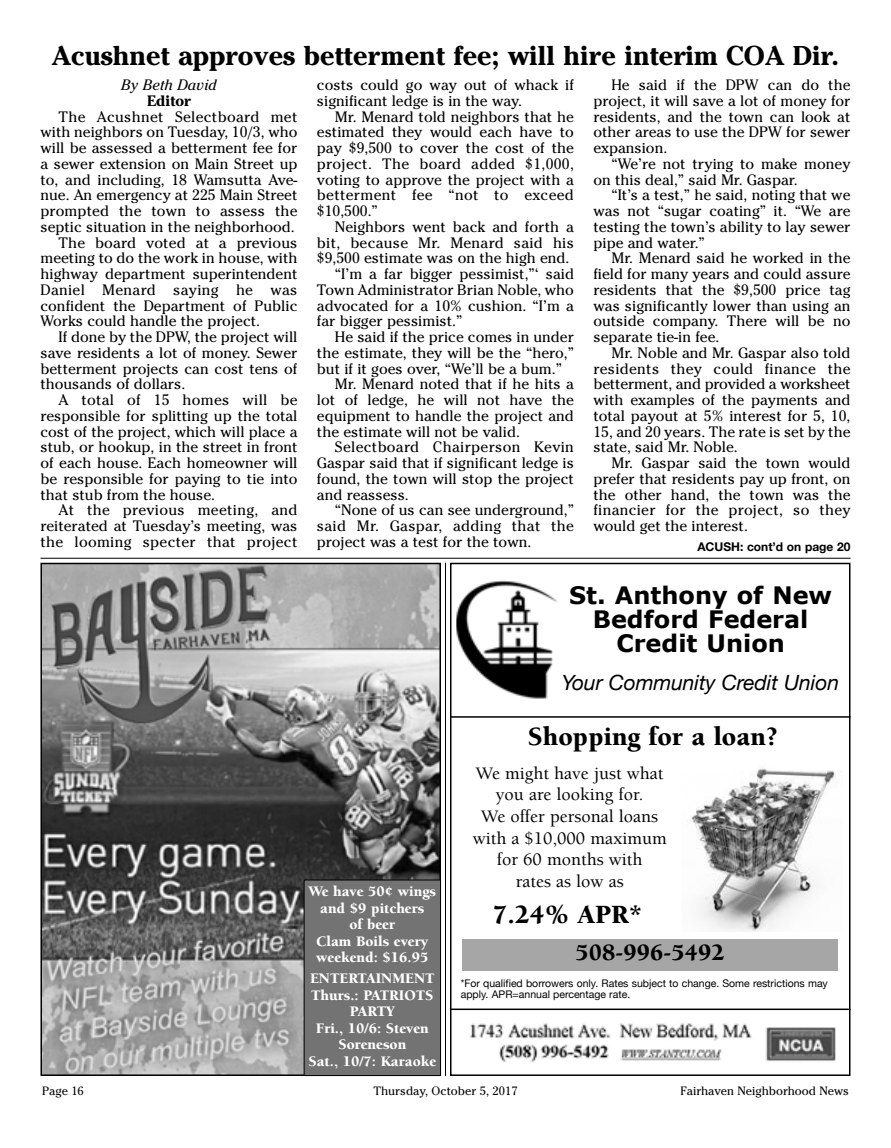
<style>
.page{position:relative;width:891px;height:1148px;background:#fff}
.page>*{position:absolute;margin:0;border:0;box-sizing:border-box;transform-origin:0 0}
.t1{font:700 27px "Cheltenham";color:#000}
.t2{font:900 27px "Berkeley";color:#000}
.t3{font:700 24px/24px "Verdana";color:#000;text-align:center}
.t4{font:900 24px "Berkeley";color:#000}
.t5{font:italic 21px "Helvetica Neue";letter-spacing:-.005em;color:#000}
.t6{font:500 18px/21.6px "Berkeley";color:#000;text-align:center}
.t7{font:15px/15.8px "Cheltenham";color:#000;text-align:justify}
.t8{font:15px "Cheltenham";letter-spacing:.02em;color:#000}
.t9{font:900 15px/16.5px "Berkeley";color:#fff;text-align:center}
.t10{font:italic 15px "Cheltenham";color:#000}
.t11{font:700 15px "Cheltenham";color:#000}
.t12{font:12px "Cheltenham";color:#000}
.t13{font:700 12px "Helvetica Neue";color:#000}
.t14{font:10.5px/10.5px "Helvetica Neue";color:#000}
</style>
<div class="page">
<hr style="left:445px;top:562px;width:1px;height:514px;background:#000">
<div style="left:450px;top:562px;width:400px;height:514px;border:2px solid #000"></div>
<img style="left:457px;top:580px;width:100px;height:119px">
<hr style="left:450px;top:716px;width:400px;height:1px;background:#000">
<img style="left:470px;top:1023px;width:282px;height:39px">
<hr style="left:450px;top:1008px;width:400px;height:2px;background:#000">
<div style="left:462px;top:938px;width:376px;height:32px;background:#a6a6a6"></div>
<img style="left:691px;top:766px;width:144px;height:165px">
<img style="left:766px;top:1027px;width:70px;height:34px">
<hr style="left:40px;top:558px;width:810px;height:1px;background:#000">
<img style="left:43px;top:565px;width:395px;height:508px">
<div style="left:40px;top:562px;width:401px;height:514px;border:2px solid #000"></div>
<div style="left:304px;top:880px;width:137px;height:195px;background:#737373"></div>
<div style="left:304px;top:879px;width:137px;height:196px;border:1px solid #000"></div>
<h1 class="t1" style="left:52px;top:46px;width:789px">Acushnet approves betterment fee; will hire interim COA Dir.</h1>
<p class="t10" style="left:121px;top:79px;width:97px">By Beth David</p>
<p class="t11" style="left:147px;top:95px;width:45px">Editor</p>
<p class="t8" style="left:58px;top:111px;width:240px">The Acushnet Selectboard met</p>
<p class="t7" style="left:40px;top:126px;width:258px">with neighbors on Tuesday, 10/3, who</p>
<p class="t7" style="left:40px;top:141px;width:258px">will be assessed a betterment fee for</p>
<p class="t7" style="left:40px;top:157px;width:259px">a sewer extension on Main Street up</p>
<p class="t7" style="left:40px;top:173px;width:258px">to, and including, 18 Wamsutta Ave -</p>
<p class="t7" style="left:40px;top:189px;width:259px">nue. An emergency at 225 Main Street</p>
<p class="t7" style="left:40px;top:204px;width:258px">prompted the town to assess the</p>
<p class="t7" style="left:40px;top:220px;width:256px">septic situation in the neighborhood.</p>
<p class="t7" style="left:58px;top:236px;width:240px">The board voted at a previous</p>
<p class="t7" style="left:40px;top:252px;width:258px">meeting to do the work in house, with</p>
<p class="t7" style="left:40px;top:267px;width:258px">highway department superintendent</p>
<p class="t8" style="left:40px;top:284px;width:258px">Daniel Menard saying he was</p>
<p class="t7" style="left:40px;top:299px;width:258px">confident the Department of Public</p>
<p class="t7" style="left:40px;top:315px;width:221px">Works could handle the project.</p>
<p class="t7" style="left:58px;top:330px;width:241px">If done by the DPW, the project will</p>
<p class="t7" style="left:40px;top:346px;width:258px">save residents a lot of money. Sewer</p>
<p class="t7" style="left:40px;top:362px;width:258px">betterment projects can cost tens of</p>
<p class="t7" style="left:40px;top:378px;width:146px">thousands of dollars.</p>
<p class="t8" style="left:58px;top:394px;width:240px">A total of 15 homes will be</p>
<p class="t7" style="left:40px;top:409px;width:258px">responsible for splitting up the total</p>
<p class="t7" style="left:40px;top:425px;width:259px">cost of the project, which will place a</p>
<p class="t7" style="left:40px;top:441px;width:258px">stub, or hookup, in the street in front</p>
<p class="t7" style="left:40px;top:456px;width:259px">of each house. Each homeowner will</p>
<p class="t7" style="left:40px;top:472px;width:258px">be responsible for paying to tie into</p>
<p class="t7" style="left:40px;top:488px;width:176px">that stub from the house.</p>
<p class="t8" style="left:58px;top:505px;width:240px">At the previous meeting, and</p>
<p class="t7" style="left:40px;top:519px;width:259px">reiterated at Tuesday’s meeting, was</p>
<p class="t8" style="left:40px;top:536px;width:259px">the looming specter that project</p>
<p class="t7" style="left:317px;top:78px;width:259px">costs could go way out of whack if significant ledge is in the way.</p>
<p class="t7" style="left:317px;top:110px;width:259px;text-indent:18px">Mr. Menard told neighbors that he estimated they would each have to pay $9,500 to cover the cost of the project. The board added $1,000, voting to approve the project with a betterment fee “not to exceed $10,500.”</p>
<p class="t7" style="left:335px;top:220px;width:240px">Neighbors went back and forth a</p>
<p class="t8" style="left:317px;top:237px;width:258px">bit, because Mr. Menard said his</p>
<p class="t7" style="left:317px;top:252px;width:254px">$9,500 estimate was on the high end.</p>
<p class="t7" style="left:335px;top:267px;width:241px">“I’m a far bigger pessimist,”‘ said</p>
<p class="t7" style="left:317px;top:283px;width:258px">Town Administrator Brian Noble, who</p>
<p class="t7" style="left:317px;top:299px;width:259px">advocated for a 10% cushion. “I’m a</p>
<p class="t7" style="left:317px;top:315px;width:147px">far bigger pessimist.”</p>
<p class="t7" style="left:335px;top:330px;width:240px">He said if the price comes in under</p>
<p class="t7" style="left:317px;top:346px;width:259px">the estimate, they will be the “hero,”</p>
<p class="t7" style="left:317px;top:362px;width:247px">but if it goes over, “We’ll be a bum.”</p>
<p class="t7" style="left:335px;top:378px;width:240px">Mr. Menard noted that if he hits a</p>
<p class="t7" style="left:317px;top:393px;width:258px">lot of ledge, he will not have the</p>
<p class="t7" style="left:317px;top:409px;width:258px">equipment to handle the project and</p>
<p class="t7" style="left:317px;top:425px;width:204px">the estimate will not be valid.</p>
<p class="t8" style="left:335px;top:442px;width:240px">Selectboard Chairperson Kevin</p>
<p class="t7" style="left:317px;top:456px;width:258px">Gaspar said that if significant ledge is</p>
<p class="t7" style="left:317px;top:472px;width:258px">found, the town will stop the project</p>
<p class="t7" style="left:317px;top:488px;width:93px">and reassess.</p>
<p class="t7" style="left:335px;top:504px;width:240px">“None of us can see underground,”</p>
<p class="t8" style="left:317px;top:520px;width:259px">said Mr. Gaspar, adding that the</p>
<p class="t7" style="left:317px;top:535px;width:216px">project was a test for the town.</p>
<p class="t7" style="left:593px;top:78px;width:259px;text-indent:18px">He said if the DPW can do the project, it will save a lot of money for residents, and the town can look at other areas to use the DPW for sewer expansion.</p>
<p class="t7" style="left:593px;top:157px;width:259px;text-indent:18px">“We’re not trying to make money on this deal,” said Mr. Gaspar.</p>
<p class="t7" style="left:593px;top:189px;width:259px;text-indent:18px">“It’s a test,” he said, noting that we was not “sugar coating” it. “We are testing the town’s ability to lay sewer pipe and water.”</p>
<p class="t7" style="left:593px;top:252px;width:259px;text-indent:18px">Mr. Menard said he worked in the field for many years and could assure residents that the $9,500 price tag was significantly lower than using an outside company. There will be no separate tie-in fee.</p>
<p class="t7" style="left:593px;top:346px;width:259px;text-indent:18px">Mr. Noble and Mr. Gaspar also told residents they could finance the betterment, and provided a worksheet with examples of the payments and total payout at 5% interest for 5, 10, 15, and 20 years. The rate is set by the state, said Mr. Noble.</p>
<p class="t7" style="left:593px;top:456px;width:259px;text-indent:18px">Mr. Gaspar said the town would prefer that residents pay up front, on the other hand, the town was the financier for the project, so they would get the interest.</p>
<p class="t13" style="left:697px;top:539px;width:155px">ACUSH: cont’d on page 20</p>
<p class="t9" style="left:309px;top:884px;width:129px">We have 50¢ wings and $9 pitchers<br>of beer<br>Clam Boils every weekend: $16.95</p>
<p class="t9" style="left:308px;top:971px;width:129px">ENTERTAINMENT<br>Thurs.: PATRIOTS<br>PARTY<br>Fri., 10/6: Steven<br>Soreneson<br>Sat., 10/7: Karaoke</p>
<h2 class="t3" style="left:569px;top:582px;width:265px">St. Anthony of New<br>Bedford Federal<br>Credit Union</h2>
<h3 class="t5" style="left:562px;top:669px;width:279px">Your Community Credit Union</h3>
<h1 class="t2" style="left:528px;top:726px;width:251px">Shopping for a loan?</h1>
<p class="t6" style="left:473px;top:764px;width:196px">We might have just what you are looking for.<br>We offer personal loans with a $10,000 maximum for 60 months with<br>rates as low as</p>
<h1 class="t2" style="left:492px;top:903px;width:151px">7.24% APR*</h1>
<h2 class="t4" style="left:576px;top:943px;width:151px">508-996-5492</h2>
<p class="t14" style="left:461px;top:977px;width:369px">*For qualified borrowers only. Rates subject to change. Some restrictions may apply. APR=annual percentage rate.</p>
<p class="t12" style="left:42px;top:1086px;width:43px">Page 16</p>
<p class="t12" style="left:373px;top:1086px;width:146px">Thursday, October 5, 2017</p>
<p class="t12" style="left:681px;top:1086px;width:170px">Fairhaven Neighborhood News</p>
</div>
